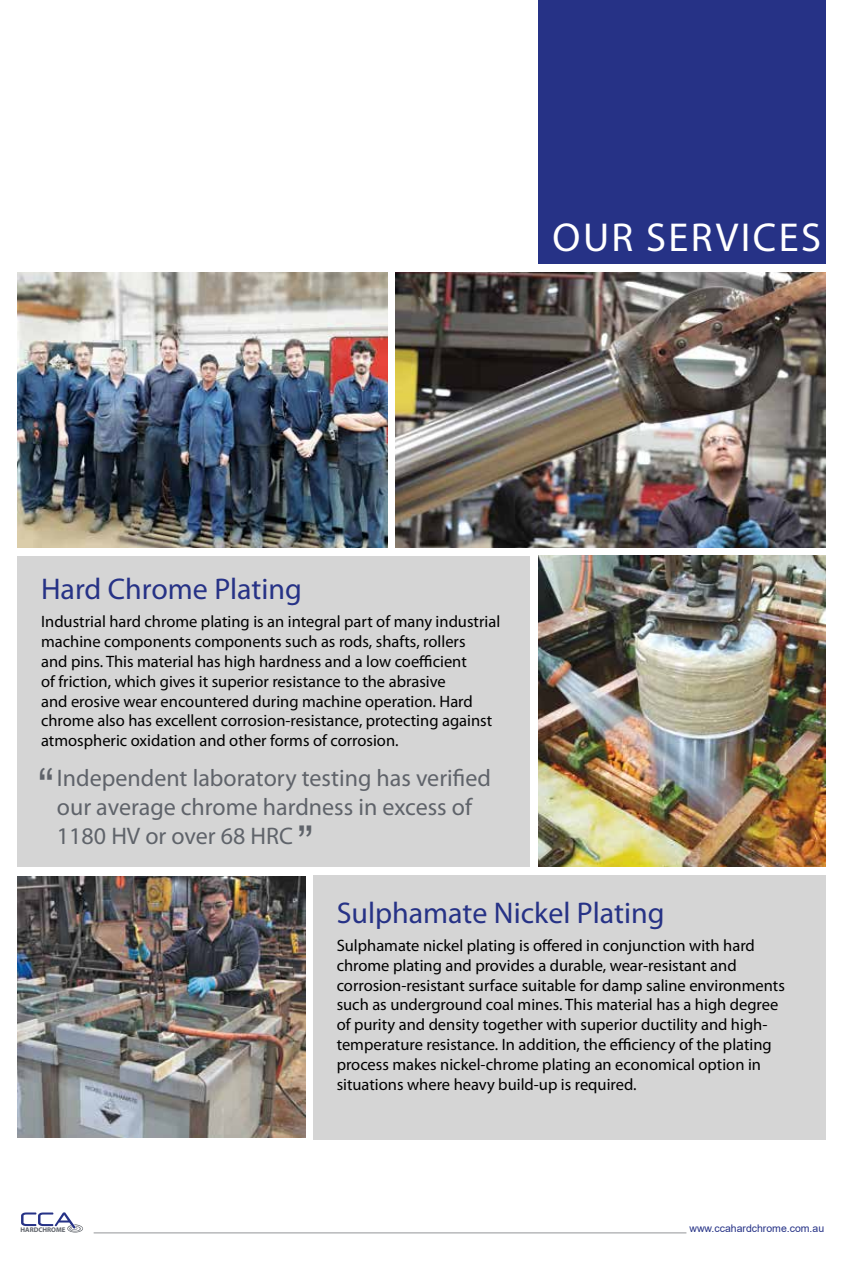
<style>
.page{position:relative;width:856px;height:1262px;background:#fff}
.page>*{position:absolute;margin:0;border:0;box-sizing:border-box;transform-origin:0 0}
.t1{font:48px "Arial";color:#5f636a}
.t2{font:40.5px "Myriad Pro";letter-spacing:.06em;color:#fff}
.t3{font:30px "Myriad Pro";color:#263286}
.t4{font:24px/28.8px "Myriad Pro";color:#5f636a}
.t5{font:16.5px/19.8px "Myriad Pro";color:#000}
.t6{font:10.5px "Arial";color:#263286}
.t7{font:700 6.75px "Myriad Pro";color:#5f636a}
</style>
<div class="page">
<svg style="left:21px;top:1212px;width:62px;height:20px"></svg>
<hr style="left:94px;top:1232px;width:592px;height:1px;background:#939598">
<div style="left:17px;top:556px;width:513px;height:310px;background:#d5d5d5"></div>
<div style="left:313px;top:874px;width:512px;height:265px;background:#d5d5d5"></div>
<div style="left:538px;top:0;width:287px;height:264px;background:#263286"></div>
<img style="left:396px;top:273px;width:429px;height:274px">
<img style="left:18px;top:876px;width:287px;height:261px">
<img style="left:18px;top:273px;width:370px;height:274px">
<img style="left:538px;top:556px;width:287px;height:310px">
<h2 class="t2" style="left:553px;top:212px;width:270px">OUR SERVICES</h2>
<h3 class="t3" style="left:41px;top:570px;width:262px">Hard Chrome Plating</h3>
<p class="t5" style="left:41px;top:611px;width:461px">Industrial hard chrome plating is an integral part of many industrial machine components components such as rods, shafts, rollers<br>and pins. This material has high hardness and a low coefficient<br>of friction, which gives it superior resistance to the abrasive<br>and erosive wear encountered during machine operation. Hard chrome also has excellent corrosion-resistance, protecting against atmospheric oxidation and other forms of corrosion.</p>
<h1 class="t1" style="left:38px;top:753px;width:17px">“</h1>
<h3 class="t4" style="left:57px;top:763px;width:435px">Independent laboratory testing has verified our average chrome hardness in excess of<br>1180 HV or over 68 HRC</h3>
<h1 class="t1" style="left:297px;top:810px;width:17px">”</h1>
<h3 class="t3" style="left:337px;top:894px;width:329px">Sulphamate Nickel Plating</h3>
<p class="t5" style="left:337px;top:935px;width:450px">Sulphamate nickel plating is offered in conjunction with hard chrome plating and provides a durable, wear-resistant and corrosion-resistant surface suitable for damp saline environments such as underground coal mines. This material has a high degree of purity and density together with superior ductility and high&shy;temperature resistance. In addition, the efficiency of the plating process makes nickel-chrome plating an economical option in situations where heavy build-up is required.</p>
<p class="t7" style="left:21px;top:1225px;width:47px">HARDCHROME</p>
<p class="t6" style="left:689px;top:1220px;width:136px">www.ccahardchrome.com.au</p>
</div>
